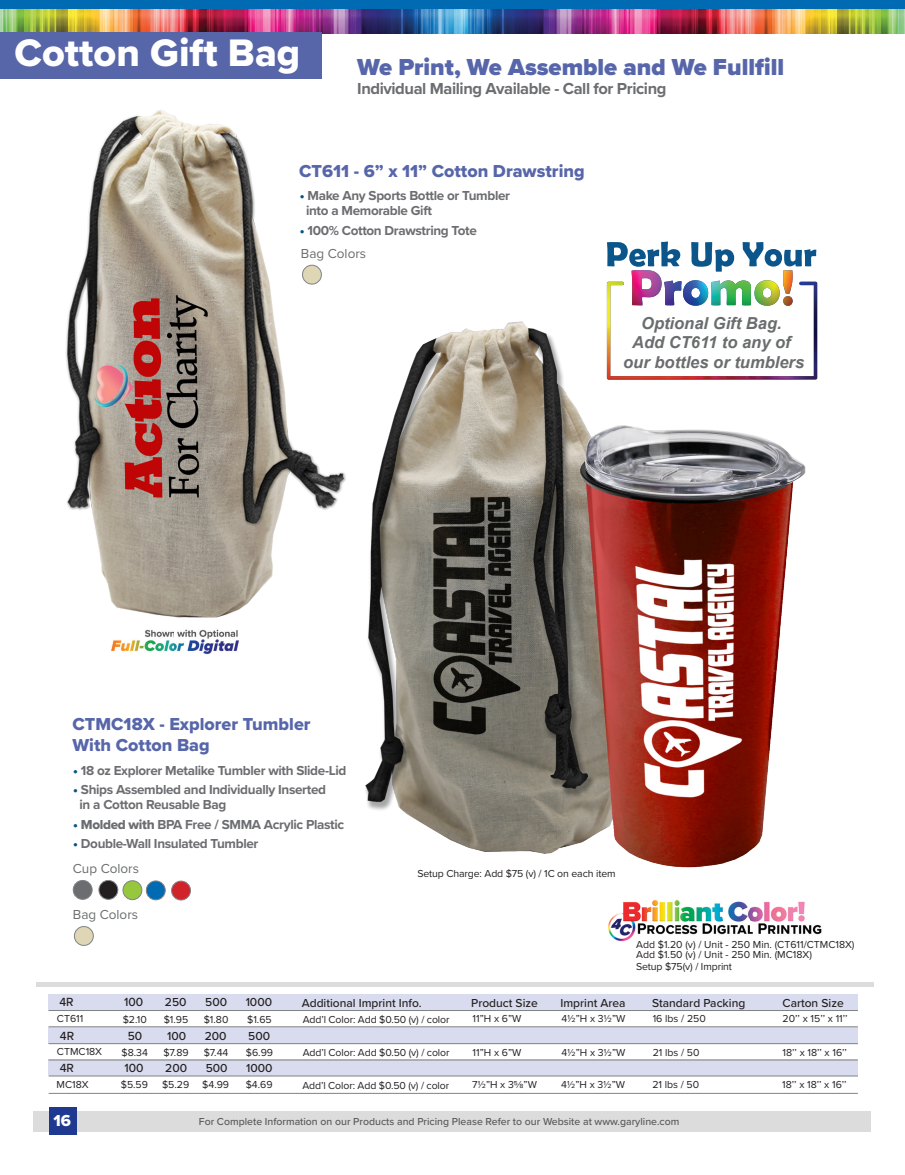
<style>
.page{position:relative;width:905px;height:1175px;background:#fff}
.page>*{position:absolute;margin:0;border:0;box-sizing:border-box;transform-origin:0 0}
.t1{font:39.75px "Proxima Nova Extrabld";color:#fff}
.t2{font:900 24px "Proxima Nova";color:#5766aa}
.Paragraph_Style_1{font:18px "Proxima Nova Extrabld";color:#5766aa}
.t3{font:italic 700 16.5px/19.8px "Arial";color:#6a6d6e;text-align:center}
.t4{font:700 16.5px "Proxima Nova";letter-spacing:-.025em;color:#6c6d70}
.t5{font:16.5px "Proxima Nova Extrabld";color:#fff}
.t6{font:700 13.5px "Proxima Nova";letter-spacing:-.025em;color:#6c6d70}
.Paragraph_Style_1-2{font:13.5px "Proxima Nova";color:#6a6d6e}
.t7{font:500 12.3px "Proxima Nova";color:#231f20}
.t8{font:500 12px "Proxima Nova";color:#231f20}
.t9{font:10.5px "Proxima Nova";letter-spacing:-.01em;color:#231f20}
.t10{font:500 10.5px "Proxima Nova";color:#57585a}
.s1{font-family:"Proxima Nova Extrabld";font-weight:400;color:#04548a}
.s2{font-family:"Proxima Nova Extrabld";font-weight:400}
</style>
<div class="page">
<img style="left:365px;top:313px;width:444px;height:555px">
<img style="left:65px;top:110px;width:281px;height:508px">
<div style="left:34px;top:1111px;width:837px;height:20px;background:#dddcdc"></div>
<div style="left:49px;top:1107px;width:27px;height:27px;background:#1f3990"></div>
<div style="left:0;top:0;width:904px;height:9px;background:#006bb2"></div>
<img style="left:468px;top:9px;width:429px;height:24px">
<img style="left:0;top:9px;width:468px;height:24px">
<img style="left:897px;top:9px;width:7px;height:24px">
<div style="left:48px;top:1059px;width:809px;height:16px;background:#d9dcee"></div>
<img style="left:111px;top:629px;width:128px;height:25px">
<div style="left:0;top:32px;width:321px;height:47px;background:#5765a9"></div>
<hr style="left:36px;top:982px;width:837px;height:4px;background:#dddcdc">
<div style="left:49px;top:994px;width:808px;height:16px;background:#d9dcee"></div>
<div style="left:49px;top:1027px;width:808px;height:16px;background:#d9dcee"></div>
<hr style="left:49px;top:1026px;width:808px;height:1px;background:#808285">
<hr style="left:49px;top:1043px;width:808px;height:1px;background:#808285">
<hr style="left:49px;top:1059px;width:808px;height:1px;background:#808285">
<hr style="left:49px;top:1010px;width:808px;height:1px;background:#808285">
<hr style="left:49px;top:1093px;width:808px;height:1px;background:#808285">
<img style="left:608px;top:899px;width:214px;height:43px">
<svg style="left:607px;top:241px;width:210px;height:41px"></svg>
<img style="left:607px;top:282px;width:210px;height:97px">
<hr style="left:49px;top:1075px;width:808px;height:1px;background:#808285">
<div style="left:74px;top:926px;width:19px;height:19px;background:#ded6b4;border-radius:50%"></div>
<div style="left:74px;top:926px;width:20px;height:19px;border:1px solid #808285;border-radius:50%"></div>
<div style="left:172px;top:881px;width:18px;height:19px;background:#d1232a;border-radius:50%"></div>
<div style="left:171px;top:880px;width:20px;height:20px;border:1px solid #808285;border-radius:50%"></div>
<div style="left:123px;top:880px;width:19px;height:19px;background:#97c73c;border-radius:50%"></div>
<div style="left:123px;top:880px;width:19px;height:20px;border:1px solid #808285;border-radius:50%"></div>
<div style="left:146px;top:881px;width:19px;height:18px;background:#006bb2;border-radius:50%"></div>
<div style="left:146px;top:880px;width:20px;height:20px;border:1px solid #808285;border-radius:50%"></div>
<div style="left:73px;top:880px;width:19px;height:19px;background:#6c6d70;border-radius:50%"></div>
<div style="left:73px;top:880px;width:19px;height:19px;border:1px solid #808285;border-radius:50%"></div>
<div style="left:99px;top:880px;width:19px;height:19px;background:#231f20;border-radius:50%"></div>
<div style="left:99px;top:880px;width:19px;height:19px;border:1px solid #808285;border-radius:50%"></div>
<div style="left:302px;top:265px;width:19px;height:19px;background:#ded6b4;border-radius:50%"></div>
<div style="left:302px;top:265px;width:20px;height:19px;border:1px solid #808285;border-radius:50%"></div>
<p class="t1" style="left:15px;top:23px;width:287px">Cotton Gift Bag</p>
<p class="t2" style="left:357px;top:49px;width:428px">We Print, We Assemble and We Fullfill</p>
<p class="t4" style="left:357px;top:76px;width:311px">Individual Mailing Available - Call for Pricing</p>
<p class="Paragraph_Style_1" style="left:299px;top:158px;width:287px">CT611 - 6” x 11” Cotton Drawstring</p>
<p class="t6" style="left:300px;top:186px;width:212px"><span class="s1">•</span> Make Any Sports Bottle or Tumbler</p>
<p class="t6" style="left:306px;top:201px;width:127px">into a Memorable Gift</p>
<p class="t6" style="left:300px;top:220px;width:178px"><span class="s1">•</span> 100% Cotton Drawstring Tote</p>
<p class="Paragraph_Style_1-2" style="left:301px;top:243px;width:67px">Bag Colors</p>
<h3 class="t3" style="left:623px;top:313px;width:182px">Optional Gift Bag.<br>Add CT611 to any of our bottles or tumblers</h3>
<p class="Paragraph_Style_1" style="left:72px;top:710px;width:239px">CTMC18X - Explorer Tumbler</p>
<p class="Paragraph_Style_1" style="left:72px;top:731px;width:139px">With Cotton Bag</p>
<p class="t6" style="left:73px;top:760px;width:275px"><span class="s1">•</span> 18 oz Explorer Metalike Tumbler with Slide-Lid</p>
<p class="t6" style="left:73px;top:779px;width:254px"><span class="s1">•</span> Ships Assembled and Individually Inserted</p>
<p class="t6" style="left:79px;top:794px;width:148px">in a Cotton Reusable Bag</p>
<p class="t6" style="left:73px;top:814px;width:272px"><span class="s1">•</span> <span class="s2">Molded with</span> BPA Free / SMMA Acrylic Plastic</p>
<p class="t6" style="left:73px;top:833px;width:187px"><span class="s1">•</span> Double-Wall Insulated Tumbler</p>
<p class="Paragraph_Style_1-2" style="left:73px;top:859px;width:68px">Cup Colors</p>
<p class="Paragraph_Style_1-2" style="left:73px;top:904px;width:67px">Bag Colors</p>
<p class="t9" style="left:417px;top:865px;width:200px">Setup Charge: Add $75 (v) / 1C on each item</p>
<p class="t9" style="left:636px;top:936px;width:220px">Add $1.20 (v) / Unit - 250 Min. (CT611/CTMC18X)</p>
<p class="t9" style="left:636px;top:946px;width:177px">Add $1.50 (v) / Unit - 250 Min. (MC18X)</p>
<p class="t9" style="left:636px;top:958px;width:97px">Setup $75(v) / Imprint</p>
<p class="t7" style="left:59px;top:993px;width:16px">4R</p>
<p class="t7" style="left:60px;top:1026px;width:16px">4R</p>
<p class="t9" style="left:57px;top:1044px;width:47px">CTMC18X</p>
<p class="t9" style="left:57px;top:1010px;width:28px">CT611</p>
<p class="t7" style="left:124px;top:993px;width:21px">100</p>
<p class="t8" style="left:165px;top:993px;width:23px">250</p>
<p class="t8" style="left:205px;top:993px;width:23px">500</p>
<p class="t8" style="left:246px;top:993px;width:28px">1000</p>
<p class="t8" style="left:302px;top:993px;width:121px">Additional Imprint Info.</p>
<p class="t8" style="left:471px;top:993px;width:68px">Product Size</p>
<p class="t8" style="left:560px;top:993px;width:67px">Imprint Area</p>
<p class="t8" style="left:652px;top:993px;width:94px">Standard Packing</p>
<p class="t8" style="left:782px;top:993px;width:63px">Carton Size</p>
<p class="t7" style="left:128px;top:1026px;width:16px">50</p>
<p class="t8" style="left:167px;top:1027px;width:21px">100</p>
<p class="t8" style="left:205px;top:1027px;width:23px">200</p>
<p class="t8" style="left:248px;top:1027px;width:23px">500</p>
<p class="t9" style="left:303px;top:1044px;width:148px">Add’l Color: Add $0.50 (v) / color</p>
<p class="t9" style="left:123px;top:1011px;width:25px">$2.10</p>
<p class="t9" style="left:164px;top:1011px;width:26px">$1.95</p>
<p class="t9" style="left:204px;top:1011px;width:26px">$1.80</p>
<p class="t9" style="left:247px;top:1011px;width:26px">$1.65</p>
<p class="t9" style="left:303px;top:1011px;width:148px">Add’l Color: Add $0.50 (v) / color</p>
<p class="t9" style="left:652px;top:1011px;width:55px">16 lbs / 250</p>
<p class="t9" style="left:782px;top:1011px;width:67px">20’’ x 15’’ x 11’’</p>
<p class="t9" style="left:472px;top:1011px;width:50px">11”H x 6”W</p>
<p class="t9" style="left:561px;top:1011px;width:65px">41/2”H x 31/2”W</p>
<p class="t9" style="left:121px;top:1044px;width:28px">$8.34</p>
<p class="t9" style="left:163px;top:1044px;width:27px">$7.89</p>
<p class="t9" style="left:204px;top:1044px;width:26px">$7.44</p>
<p class="t9" style="left:246px;top:1044px;width:29px">$6.99</p>
<p class="t9" style="left:652px;top:1044px;width:48px">21 lbs / 50</p>
<p class="t9" style="left:782px;top:1044px;width:66px">18’’ x 18’’ x 16’’</p>
<p class="t9" style="left:472px;top:1044px;width:50px">11”H x 6”W</p>
<p class="t9" style="left:561px;top:1044px;width:65px">41/2”H x 31/2”W</p>
<p class="t7" style="left:60px;top:1058px;width:16px">4R</p>
<p class="t7" style="left:124px;top:1059px;width:21px">100</p>
<p class="t8" style="left:165px;top:1059px;width:23px">200</p>
<p class="t8" style="left:206px;top:1059px;width:23px">500</p>
<p class="t8" style="left:246px;top:1059px;width:28px">1000</p>
<p class="t9" style="left:57px;top:1076px;width:34px">MC18X</p>
<p class="t9" style="left:121px;top:1077px;width:29px">$5.59</p>
<p class="t9" style="left:162px;top:1077px;width:29px">$5.29</p>
<p class="t9" style="left:202px;top:1077px;width:28px">$4.99</p>
<p class="t9" style="left:246px;top:1077px;width:28px">$4.69</p>
<p class="t9" style="left:302px;top:1077px;width:148px">Add’l Color: Add $0.50 (v) / color</p>
<p class="t9" style="left:472px;top:1077px;width:66px">71/2”H x 35/8”W</p>
<p class="t9" style="left:561px;top:1077px;width:65px">41/2”H x 31/2”W</p>
<p class="t9" style="left:652px;top:1077px;width:48px">21 lbs / 50</p>
<p class="t9" style="left:782px;top:1077px;width:66px">18’’ x 18’’ x 16’’</p>
<h3 class="t5" style="left:54px;top:1108px;width:19px">16</h3>
<p class="t10" style="left:199px;top:1114px;width:482px">For Complete Information on our Products and Pricing Please Refer to our Website at www.garyline.com</p>
</div>
